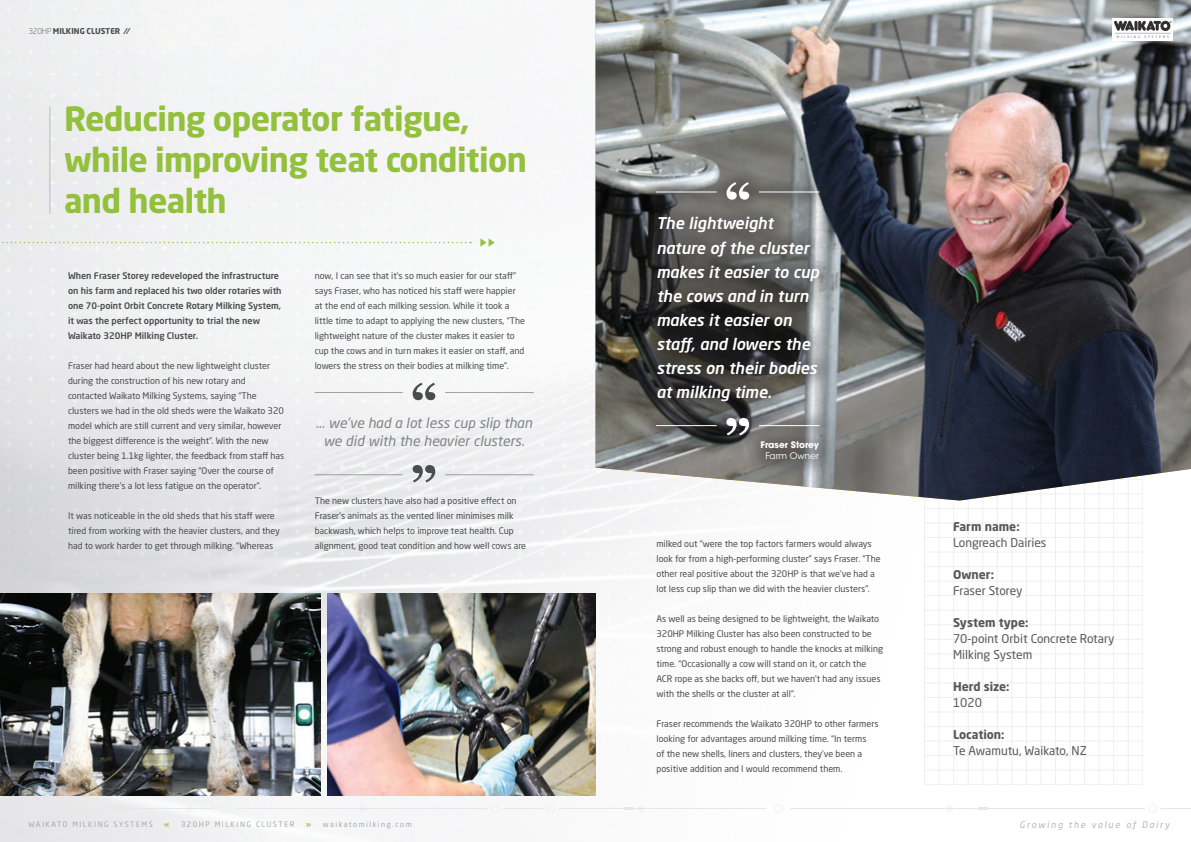
<style>
.page{position:relative;width:1191px;height:842px;background:#fff}
.page>*{position:absolute;margin:0;border:0;box-sizing:border-box;transform-origin:0 0}
.t1{font:700 33px/41px "Neo Sans W1 G";letter-spacing:-.02em;color:#93c03d}
.t2{font:italic 500 16px/24px "Neo Sans W1 G";color:#fff}
.t3{font:italic 14px/18px "Neo Sans W1 G";color:#808285;text-align:center}
.t4{font:12px/16px "Neo Sans W1 G";color:#57585a}
.t5{font:700 12px "Neo Sans W1 G";color:#57585a}
.t6{font:9px/15px "Neo Sans W1 G";color:#4b4c4d}
.t7{font:500 9px/15px "Neo Sans W1 G";color:#4b4c4d}
.t8{font:italic 9px "Neo Sans W1 G";letter-spacing:.2em;color:#b4b5b8}
.t9{font:700 9px "ITC Avant Garde Std";color:#fff}
.t10{font:9px "ITC Avant Garde Std";color:#fff}
.t11{font:700 8px "Neo Sans W1 G";color:#4b4c4d}
.t12{font:7.4px "Neo Sans W1 G";letter-spacing:.2em;color:#a8a9ad}
.t13{font:700 7.4px "Neo Sans W1 G";color:#93c03d}
.t14{font:500 3.3px "Neo Sans W1 G";letter-spacing:.54em;color:#939598}
.s1{font-weight:300}
.s2{font-weight:700;color:#93c03d}
</style>
<div class="page">
<img style="left:0;top:0;width:988px;height:842px">
<div style="left:924px;top:397px;width:218px;height:388px;background:#fff"></div>
<hr style="left:1142px;top:397px;width:1px;height:388px;background:#57585a">
<hr style="left:924px;top:508px;width:218px;height:1px;background:#57585a">
<hr style="left:924px;top:523px;width:218px;height:1px;background:#57585a">
<hr style="left:924px;top:537px;width:218px;height:1px;background:#57585a">
<hr style="left:924px;top:552px;width:218px;height:1px;background:#57585a">
<hr style="left:924px;top:566px;width:218px;height:1px;background:#57585a">
<hr style="left:924px;top:581px;width:218px;height:1px;background:#57585a">
<hr style="left:924px;top:595px;width:218px;height:1px;background:#57585a">
<hr style="left:924px;top:610px;width:218px;height:1px;background:#57585a">
<hr style="left:924px;top:625px;width:218px;height:1px;background:#57585a">
<hr style="left:924px;top:639px;width:218px;height:1px;background:#57585a">
<hr style="left:924px;top:654px;width:218px;height:1px;background:#57585a">
<hr style="left:924px;top:668px;width:218px;height:1px;background:#57585a">
<hr style="left:924px;top:683px;width:218px;height:1px;background:#57585a">
<hr style="left:924px;top:697px;width:218px;height:1px;background:#57585a">
<hr style="left:924px;top:712px;width:218px;height:1px;background:#57585a">
<hr style="left:924px;top:726px;width:218px;height:1px;background:#57585a">
<hr style="left:924px;top:741px;width:218px;height:1px;background:#57585a">
<hr style="left:924px;top:755px;width:218px;height:1px;background:#57585a">
<hr style="left:924px;top:770px;width:218px;height:1px;background:#57585a">
<hr style="left:924px;top:784px;width:218px;height:1px;background:#57585a">
<hr style="left:1128px;top:397px;width:1px;height:388px;background:#57585a">
<hr style="left:1113px;top:397px;width:1px;height:388px;background:#57585a">
<hr style="left:1099px;top:397px;width:1px;height:388px;background:#57585a">
<hr style="left:1084px;top:397px;width:1px;height:388px;background:#57585a">
<hr style="left:1069px;top:397px;width:1px;height:388px;background:#57585a">
<hr style="left:1055px;top:397px;width:1px;height:388px;background:#57585a">
<hr style="left:1040px;top:397px;width:1px;height:388px;background:#57585a">
<hr style="left:1026px;top:397px;width:1px;height:388px;background:#57585a">
<hr style="left:1011px;top:397px;width:1px;height:388px;background:#57585a">
<hr style="left:997px;top:397px;width:1px;height:388px;background:#57585a">
<hr style="left:982px;top:397px;width:1px;height:388px;background:#57585a">
<hr style="left:968px;top:397px;width:1px;height:388px;background:#57585a">
<hr style="left:953px;top:397px;width:1px;height:388px;background:#57585a">
<hr style="left:939px;top:397px;width:1px;height:388px;background:#57585a">
<hr style="left:924px;top:397px;width:1px;height:388px;background:#57585a">
<img style="left:595px;top:0;width:596px;height:501px">
<img style="left:327px;top:593px;width:268px;height:202px">
<div style="left:639px;top:199px;width:198px;height:220px;background:#231f20;opacity:.4"></div>
<div style="left:638px;top:164px;width:199px;height:54px;background:#231f20;opacity:.4"></div>
<hr style="left:656px;top:192px;width:60px;height:1px;background:#fff">
<hr style="left:759px;top:192px;width:60px;height:1px;background:#fff">
<svg style="left:726px;top:182px;width:23px;height:18px"></svg>
<div style="left:742px;top:423px;width:95px;height:55px;background:#231f20;opacity:.4"></div>
<svg style="left:0;top:242px;width:471px;height:1px"></svg>
<svg style="left:480px;top:238px;width:14px;height:9px"></svg>
<hr style="left:49px;top:107px;width:1px;height:107px;background:#bcbdc0">
<div style="left:638px;top:399px;width:199px;height:55px;background:#231f20;opacity:.4"></div>
<hr style="left:759px;top:425px;width:60px;height:1px;background:#fff">
<hr style="left:656px;top:425px;width:60px;height:1px;background:#fff">
<svg style="left:726px;top:418px;width:23px;height:17px"></svg>
<div style="left:1115px;top:15px;width:55px;height:13px;background:#231f20;opacity:.6"></div>
<div style="left:1115px;top:31px;width:55px;height:13px;background:#231f20;opacity:.6"></div>
<div style="left:1112px;top:18px;width:61px;height:23px;background:#fff"></div>
<svg style="left:1114px;top:20px;width:53px;height:13px"></svg>
<svg style="left:1146px;top:21px;width:25px;height:10px"></svg>
<hr style="left:1114px;top:33px;width:56px;height:1px;background:#bcbdc0">
<hr style="left:560px;top:808px;width:206px;height:1px;background:#e6e7e9">
<hr style="left:791px;top:808px;width:352px;height:1px;background:#e6e7e9">
<hr style="left:1161px;top:808px;width:30px;height:1px;background:#e6e7e9">
<svg style="left:946px;top:805px;width:7px;height:7px"></svg>
<svg style="left:774px;top:804px;width:8px;height:9px"></svg>
<svg style="left:1143px;top:804px;width:19px;height:9px"></svg>
<svg style="left:971px;top:807px;width:16px;height:3px"></svg>
<svg style="left:624px;top:805px;width:21px;height:7px"></svg>
<hr style="left:237px;top:808px;width:249px;height:1px;background:#e6e7e9">
<hr style="left:37px;top:808px;width:175px;height:1px;background:#e6e7e9">
<svg style="left:359px;top:805px;width:7px;height:7px"></svg>
<svg style="left:186px;top:805px;width:7px;height:7px"></svg>
<svg style="left:220px;top:804px;width:9px;height:9px"></svg>
<svg style="left:486px;top:804px;width:74px;height:9px"></svg>
<svg style="left:40px;top:807px;width:10px;height:3px"></svg>
<div style="left:28px;top:804px;width:10px;height:9px;background:#e6e7e9"></div>
<img style="left:0;top:594px;width:320px;height:202px">
<hr style="left:315px;top:392px;width:88px;height:1px;background:#4b4c4d">
<hr style="left:445px;top:392px;width:89px;height:1px;background:#4b4c4d">
<svg style="left:412px;top:383px;width:23px;height:17px"></svg>
<hr style="left:315px;top:474px;width:88px;height:1px;background:#4b4c4d">
<hr style="left:445px;top:474px;width:89px;height:1px;background:#4b4c4d">
<svg style="left:412px;top:465px;width:23px;height:17px"></svg>
<p class="t11" style="left:28px;top:26px;width:103px"><span class="s1">320HP</span> MILKING CLUSTER ∕∕</p>
<h1 class="t1" style="left:64px;top:98px;width:464px">Reducing operator fatigue, while improving teat condition and health</h1>
<p class="t7" style="left:68px;top:268px;width:215px">When Fraser Storey redeveloped the infrastructure on his farm and replaced his two older rotaries with one 70-point Orbit Concrete Rotary Milking System, it was the perfect opportunity to trial the new Waikato 320HP Milking Cluster.</p>
<p class="t6" style="left:68px;top:358px;width:218px">Fraser had heard about the new lightweight cluster during the construction of his new rotary and contacted Waikato Milking Systems, saying “The clusters we had in the old sheds were the Waikato 320 model which are still current and very similar, however the biggest difference is the weight”. With the new cluster being 1.1kg lighter, the feedback from staff has been positive with Fraser saying “Over the course of milking there’s a lot less fatigue on the operator”.</p>
<p class="t6" style="left:68px;top:508px;width:213px">It was noticeable in the old sheds that his staff were tired from working with the heavier clusters, and they had to work harder to get through milking. “Whereas</p>
<p class="t6" style="left:315px;top:268px;width:212px">now, I can see that it’s so much easier for our staff” says Fraser, who has noticed his staff were happier at the end of each milking session. While it took a little time to adapt to applying the new clusters, “The lightweight nature of the cluster makes it easier to cup the cows and in turn makes it easier on staff, and lowers the stress on their bodies at milking time”.</p>
<h3 class="t3" style="left:316px;top:414px;width:218px">... we’ve had a lot less cup slip than we did with the heavier clusters.</h3>
<p class="t6" style="left:315px;top:493px;width:213px">The new clusters have also had a positive effect on Fraser’s animals as the vented liner minimises milk backwash, which helps to improve teat health. Cup alignment, good teat condition and how well cows are</p>
<p class="t14" style="left:1116px;top:35px;width:25px">MILKING</p>
<p class="t14" style="left:1144px;top:35px;width:26px">SYSTEMS</p>
<h2 class="t2" style="left:656px;top:211px;width:164px">The lightweight nature of the cluster makes it easier to cup the cows and in turn makes it easier on staff, and lowers the stress on their bodies at milking time.</h2>
<p class="t9" style="left:760px;top:439px;width:60px">Fraser Storey</p>
<p class="t10" style="left:765px;top:450px;width:55px">Farm Owner</p>
<p class="t6" style="left:656px;top:536px;width:226px">milked out “were the top factors farmers would always look for from a high-performing cluster” says Fraser. “The other real positive about the 320HP is that we’ve had a lot less cup slip than we did with the heavier clusters”.</p>
<p class="t6" style="left:656px;top:611px;width:228px">As well as being designed to be lightweight, the Waikato 320HP Milking Cluster has also been constructed to be strong and robust enough to handle the knocks at milking time. “Occasionally a cow will stand on it, or catch the ACR rope as she backs off, but we haven’t had any issues with the shells or the cluster at all”.</p>
<p class="t6" style="left:656px;top:716px;width:224px">Fraser recommends the Waikato 320HP to other farmers looking for advantages around milking time. “In terms<br>of the new shells, liners and clusters, they’ve been a positive addition and I would recommend them.</p>
<h3 class="t5" style="left:953px;top:519px;width:68px">Farm name:</h3>
<h3 class="t4" style="left:953px;top:534px;width:95px">Longreach Dairies</h3>
<h3 class="t5" style="left:953px;top:567px;width:42px">Owner:</h3>
<h3 class="t4" style="left:953px;top:582px;width:71px">Fraser Storey</h3>
<h3 class="t5" style="left:953px;top:615px;width:77px">System type:</h3>
<h3 class="t4" style="left:953px;top:630px;width:163px">70-point Orbit Concrete Rotary<br>Milking System</h3>
<h3 class="t5" style="left:953px;top:679px;width:58px">Herd size:</h3>
<h3 class="t4" style="left:953px;top:694px;width:31px">1020</h3>
<h3 class="t5" style="left:953px;top:727px;width:53px">Location:</h3>
<h3 class="t4" style="left:953px;top:742px;width:135px">Te Awamutu, Waikato, NZ</h3>
<p class="t12" style="left:29px;top:820px;width:126px">WAIKATO MILKING SYSTEMS</p>
<p class="t13" style="left:164px;top:820px;width:7px">«</p>
<p class="t12" style="left:181px;top:820px;width:115px">320HP MILKING CLUSTER</p>
<p class="t12" style="left:306px;top:820px;width:107px"><span class="s2">»</span> waikatomilking.com</p>
<p class="t8" style="left:1019px;top:819px;width:151px">Growing the value of Dairy</p>
</div>
